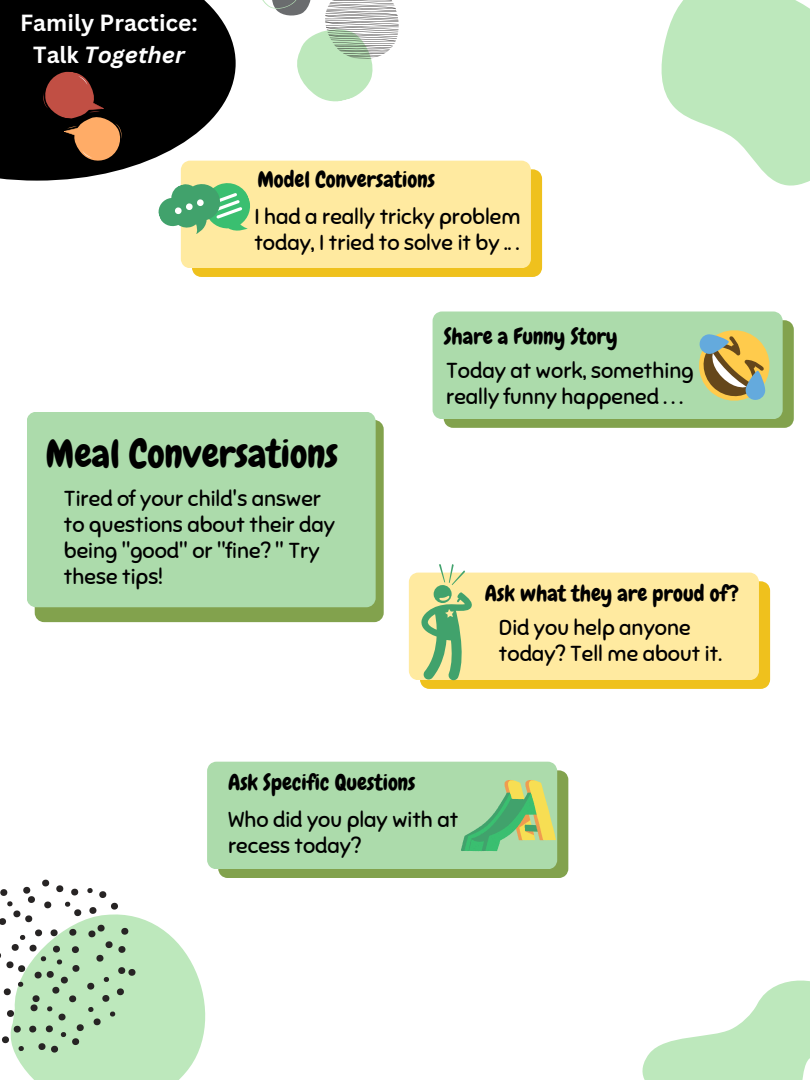
<style>
.page{position:relative;width:810px;height:1080px;background:#fff}
.page>*{position:absolute;margin:0;border:0;box-sizing:border-box;transform-origin:0 0}
.t1{font:38.75px "Chewy";color:#000}
.t2{font:700 22.75px/31.4px "Canva Sans";color:#fff;text-align:center}
.t3{font:22.12px "Chewy";color:#000}
.t4{font:21.62px/25.8px "Sniglet";color:#000}
.s1{font-style:italic}
</style>
<div class="page">
<div style="left:0;top:0;width:236px;height:181px;background:#000"></div>
<svg style="left:43px;top:71px;width:79px;height:90px"></svg>
<svg style="left:420px;top:581px;width:350px;height:108px;background:#efc221"></svg>
<div style="left:409px;top:573px;width:350px;height:107px;background:#ffeaa0"></div>
<svg style="left:642px;top:980px;width:168px;height:100px"></svg>
<svg style="left:661px;top:0;width:149px;height:186px;fill:#bde8bc"></svg>
<svg style="left:0;top:879px;width:205px;height:201px"></svg>
<svg style="left:262px;top:0;width:137px;height:102px"></svg>
<div style="left:35px;top:420px;width:349px;height:202px;background:#82a24d;border-radius:9px"></div>
<div style="left:27px;top:412px;width:349px;height:195px;background:#acdbab;border-radius:9px"></div>
<div style="left:218px;top:770px;width:350px;height:108px;background:#82a24d"></div>
<div style="left:207px;top:762px;width:350px;height:107px;background:#acdbab"></div>
<svg style="left:444px;top:320px;width:350px;height:108px;background:#85a452"></svg>
<div style="left:433px;top:312px;width:350px;height:107px;background:#acdbab"></div>
<div style="left:192px;top:169px;width:350px;height:108px;background:#efc11d"></div>
<div style="left:181px;top:161px;width:350px;height:107px;background:#ffeaa0"></div>
<svg style="left:461px;top:780px;width:95px;height:71px;background:#99cb85"></svg>
<svg style="left:696px;top:327px;width:77px;height:77px;background:#b2b37b"></svg>
<svg style="left:421px;top:564px;width:52px;height:116px;background:#b7d093"></svg>
<svg style="left:152px;top:174px;width:107px;height:70px"></svg>
<p class="t2" style="left:20px;top:7px;width:179px">Family Practice:<br>Talk <span class="s1">Together</span></p>
<h1 class="t3" style="left:257px;top:166px;width:179px">Model Conversations</h1>
<p class="t4" style="left:254px;top:204px;width:268px">I had a really tricky problem today, I tried to solve it by .. .</p>
<p class="t3" style="left:444px;top:322px;width:175px">Share a Funny Story</p>
<p class="t4" style="left:446px;top:358px;width:249px">Today at work, something really funny happened . . .</p>
<h2 class="t1" style="left:46px;top:429px;width:294px">Meal Conversations</h2>
<p class="t4" style="left:64px;top:486px;width:273px">Tired of your child's answer to questions about their day being "good" or "fine? " Try these tips!</p>
<p class="t3" style="left:485px;top:579px;width:255px">Ask what they are proud of?</p>
<p class="t4" style="left:499px;top:615px;width:224px">Did you help anyone today? Tell me about it.</p>
<p class="t3" style="left:228px;top:768px;width:189px">Ask Specific Questions</p>
<p class="t4" style="left:228px;top:807px;width:232px">Who did you play with at recess today?</p>
</div>
